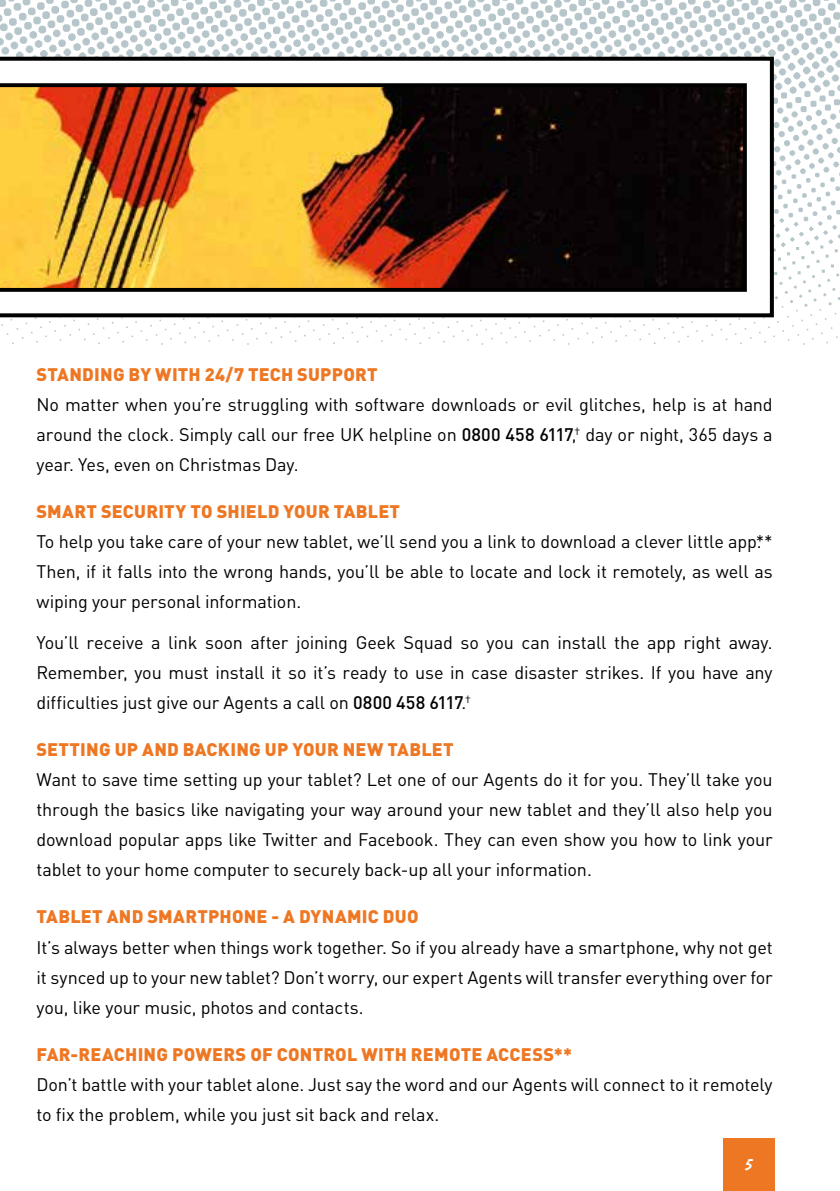
<style>
.page{position:relative;width:840px;height:1191px;background:#fff}
.page>*{position:absolute;margin:0;border:0;box-sizing:border-box;transform-origin:0 0}
.t1{font:18px/30px "DIN";letter-spacing:-.01em;color:#000;text-align:justify}
.t2{font:900 18px "DIN";letter-spacing:.015em;color:#ee7723}
.t3{font:18px "Dom Diagonal BT";color:#fff}
.s1{font-weight:500}
</style>
<div class="page">
<div style="left:723px;top:1138px;width:51px;height:53px;background:#ee7723"></div>
<img style="left:0;top:0;width:839px;height:345px">
<svg style="left:0;top:57px;width:773px;height:260px"></svg>
<img style="left:0;top:81px;width:748px;height:213px">
<p class="t2" style="left:36px;top:362px;width:342px">STANDING BY WITH 24/7 TECH SUPPORT</p>
<p class="t1" style="left:36px;top:389px;width:737px">No matter when you’re struggling with software downloads or evil glitches, help is at hand around the clock. Simply call our free UK helpline on <span class="s1">0800 458 6117</span>,<sup>†</sup> day or night, 365 days a year. Yes, even on Christmas Day.</p>
<p class="t2" style="left:36px;top:499px;width:365px">SMART SECURITY TO SHIELD YOUR TABLET</p>
<p class="t1" style="left:36px;top:526px;width:737px">To help you take care of your new tablet, we’ll send you a link to download a clever little app.** Then, if it falls into the wrong hands, you’ll be able to locate and lock it remotely, as well as wiping your personal information.</p>
<p class="t1" style="left:36px;top:627px;width:737px">You’ll receive a link soon after joining Geek Squad so you can install the app right away.<br>Remember, you must install it so it’s ready to use in case disaster strikes. If you have any difficulties just give our Agents a call on <span class="s1">0800 458 6117</span>.<sup>†</sup></p>
<p class="t2" style="left:36px;top:738px;width:418px">SETTING UP AND BACKING UP YOUR NEW TABLET</p>
<p class="t1" style="left:36px;top:764px;width:737px">Want to save time setting up your tablet? Let one of our Agents do it for you. They’ll take you through the basics like navigating your way around your new tablet and they’ll also help you download popular apps like Twitter and Facebook. They can even show you how to link your tablet to your home computer to securely back-up all your information.</p>
<p class="t2" style="left:36px;top:905px;width:383px">TABLET AND SMARTPHONE - A DYNAMIC DUO</p>
<p class="t1" style="left:36px;top:931px;width:737px">It’s always better when things work together. So if you already have a smartphone, why not get it synced up to your new tablet? Don’t worry, our expert Agents will transfer everything over for you, like your music, photos and contacts.</p>
<p class="t2" style="left:36px;top:1042px;width:537px">FAR-REACHING POWERS OF CONTROL WITH REMOTE ACCESS**</p>
<p class="t1" style="left:36px;top:1068px;width:737px">Don’t battle with your tablet alone. Just say the word and our Agents will connect to it remotely to fix the problem, while you just sit back and relax.</p>
<p class="t3" style="left:745px;top:1152px;width:9px">5</p>
</div>
